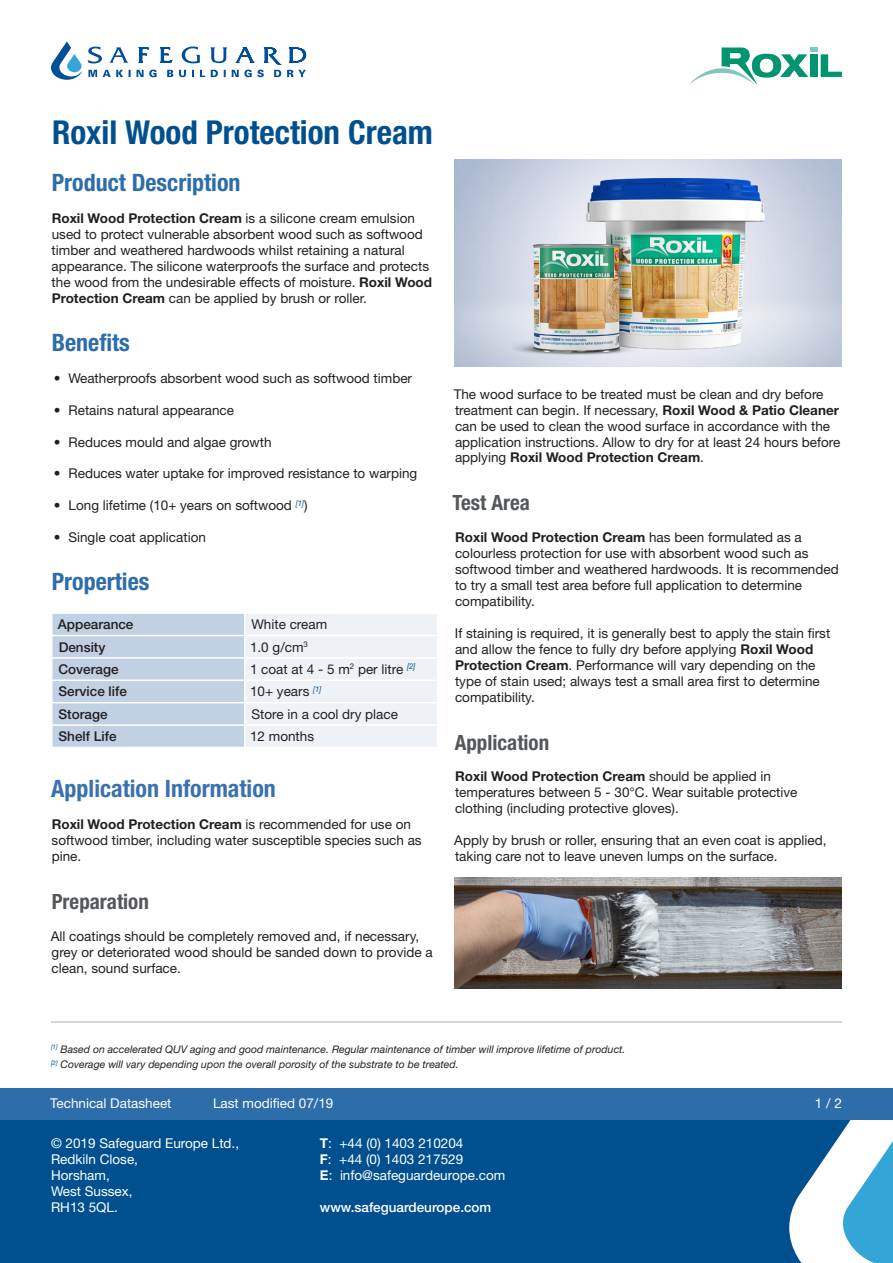
<style>
.page{position:relative;width:893px;height:1263px;background:#fff}
.page>*{position:absolute;margin:0;border:0;box-sizing:border-box;transform-origin:0 0}
.Header_1_-_7_5mm_Lea{font:700 condensed 33px "Helvetica Neue LT Std";color:#005090}
.Header_2_-_7_5mm_Lea{font:700 condensed 24px "Helvetica Neue LT Std";color:#2d6da9}
.Paragraph_-_3_75mm_L{font:700 condensed 24px "Helvetica Neue LT Std";color:#3b71ae}
.Header_3_-_7_5mm_Lea{font:700 condensed 21px "Helvetica Neue LT Std";color:#54575a}
.Paragraph_-_3_75mm_L-2{font:13.5px/15.9px "Helvetica Neue LT Std";color:#231f20}
.t1{font:13.5px/15.9px "Helvetica Neue LT Std";color:#fff}
.Table___Note_-_3_75m{font:13.5px "Helvetica Neue LT Std";color:#231f20}
.Table_Heading_-_3_75{font:500 13.5px "Helvetica Neue LT Std";color:#231f20}
.t2{font:500 13.5px "Helvetica Neue LT Std";color:#fff}
.Footnote_-_3_75mm_Le{font:italic 10.5px/15.9px "Helvetica Neue LT Std";color:#231f20}
.s1{font-weight:700}
</style>
<div class="page">
<div style="left:0;top:1103px;width:893px;height:160px;background:#005090"></div>
<svg style="left:789px;top:1119px;width:104px;height:144px"></svg>
<div style="left:0;top:1087px;width:893px;height:32px;background:#2d6da9"></div>
<svg style="left:51px;top:41px;width:255px;height:39px"></svg>
<svg style="left:689px;top:47px;width:153px;height:38px"></svg>
<svg style="left:52px;top:614px;width:385px;height:133px;background:#dae2ee"></svg>
<img style="left:454px;top:159px;width:388px;height:208px">
<hr style="left:51px;top:1021px;width:791px;height:2px;background:#cac8c8">
<img style="left:454px;top:877px;width:388px;height:112px">
<p class="Header_1_-_7_5mm_Lea" style="left:52px;top:112px;width:382px">Roxil Wood Protection Cream</p>
<h2 class="Header_2_-_7_5mm_Lea" style="left:52px;top:168px;width:190px">Product Description</h2>
<p class="Paragraph_-_3_75mm_L-2" style="left:52px;top:210px;width:382px"><span class="s1">Roxil Wood Protection Cream</span> is a silicone cream emulsion used to protect vulnerable absorbent wood such as softwood timber and weathered hardwoods whilst retaining a natural appearance. The silicone waterproofs the surface and protects the wood from the undesirable effects of moisture. <span class="s1">Roxil Wood Protection Cream</span> can be applied by brush or roller.</p>
<h2 class="Header_2_-_7_5mm_Lea" style="left:52px;top:328px;width:80px">Benefits</h2>
<p class="Paragraph_-_3_75mm_L-2" style="left:54px;top:370px;width:360px">• Weatherproofs absorbent wood such as softwood timber</p>
<p class="Paragraph_-_3_75mm_L-2" style="left:54px;top:402px;width:182px">• Retains natural appearance</p>
<p class="Paragraph_-_3_75mm_L-2" style="left:54px;top:434px;width:219px">• Reduces mould and algae growth</p>
<p class="Paragraph_-_3_75mm_L-2" style="left:54px;top:465px;width:365px">• Reduces water uptake for improved resistance to warping</p>
<p class="Paragraph_-_3_75mm_L-2" style="left:54px;top:497px;width:255px">• Long lifetime (10+ years on softwood <sup>[1]</sup>)</p>
<p class="Paragraph_-_3_75mm_L-2" style="left:54px;top:529px;width:153px">• Single coat application</p>
<h2 class="Header_2_-_7_5mm_Lea" style="left:52px;top:567px;width:99px">Properties</h2>
<p class="Table_Heading_-_3_75" style="left:58px;top:616px;width:77px">Appearance</p>
<p class="Table___Note_-_3_75m" style="left:251px;top:616px;width:77px">White cream</p>
<p class="Table_Heading_-_3_75" style="left:59px;top:639px;width:48px">Density</p>
<p class="Table___Note_-_3_75m" style="left:250px;top:639px;width:59px">1.0 g/cm<sup>3</sup></p>
<p class="Table_Heading_-_3_75" style="left:59px;top:661px;width:62px">Coverage</p>
<p class="Table___Note_-_3_75m" style="left:250px;top:661px;width:167px">1 coat at 4 - 5 m<sup>2</sup> per litre <sup>[2]</sup></p>
<p class="Table_Heading_-_3_75" style="left:59px;top:683px;width:70px">Service life</p>
<p class="Table___Note_-_3_75m" style="left:250px;top:683px;width:73px">10+ years <sup>[1]</sup></p>
<p class="Table_Heading_-_3_75" style="left:59px;top:706px;width:51px">Storage</p>
<p class="Table___Note_-_3_75m" style="left:251px;top:706px;width:148px">Store in a cool dry place</p>
<p class="Table_Heading_-_3_75" style="left:59px;top:728px;width:60px">Shelf Life</p>
<p class="Table___Note_-_3_75m" style="left:250px;top:728px;width:66px">12 months</p>
<p class="Paragraph_-_3_75mm_L" style="left:51px;top:774px;width:226px">Application Information</p>
<p class="Paragraph_-_3_75mm_L-2" style="left:52px;top:816px;width:372px"><span class="s1">Roxil Wood Protection Cream</span> is recommended for use on softwood timber, including water susceptible species such as pine.</p>
<p class="Header_3_-_7_5mm_Lea" style="left:52px;top:889px;width:99px">Preparation</p>
<p class="Paragraph_-_3_75mm_L-2" style="left:51px;top:928px;width:383px">All coatings should be completely removed and, if necessary, grey or deteriorated wood should be sanded down to provide a clean, sound surface.</p>
<p class="Paragraph_-_3_75mm_L-2" style="left:454px;top:386px;width:388px">The wood surface to be treated must be clean and dry before treatment can begin. If necessary, <span class="s1">Roxil Wood &amp; Patio Cleaner </span>can be used to clean the wood surface in accordance with the application instructions. Allow to dry for at least 24 hours before applying <span class="s1">Roxil Wood Protection Cream</span>.</p>
<p class="Header_3_-_7_5mm_Lea" style="left:453px;top:490px;width:79px">Test Area</p>
<p class="Paragraph_-_3_75mm_L-2" style="left:455px;top:529px;width:385px"><span class="s1">Roxil Wood Protection Cream</span> has been formulated as a colourless protection for use with absorbent wood such as softwood timber and weathered hardwoods. It is recommended to try a small test area before full application to determine compatibility.</p>
<p class="Paragraph_-_3_75mm_L-2" style="left:455px;top:625px;width:377px">If staining is required, it is generally best to apply the stain first and allow the fence to fully dry before applying <span class="s1">Roxil Wood Protection Cream</span>. Performance will vary depending on the type of stain used; always test a small area first to determine compatibility.</p>
<p class="Header_3_-_7_5mm_Lea" style="left:455px;top:729px;width:96px">Application</p>
<p class="Paragraph_-_3_75mm_L-2" style="left:455px;top:768px;width:344px"><span class="s1">Roxil Wood Protection Cream</span> should be applied in temperatures between 5 - 30°C. Wear suitable protective clothing (including protective gloves).</p>
<p class="Paragraph_-_3_75mm_L-2" style="left:454px;top:832px;width:374px">Apply by brush or roller, ensuring that an even coat is applied, taking care not to leave uneven lumps on the surface.</p>
<p class="Footnote_-_3_75mm_Le" style="left:51px;top:1041px;width:576px"><sup>[1]</sup> Based on accelerated QUV aging and good maintenance. Regular maintenance of timber will improve lifetime of product. <sup>[2]</sup> Coverage will vary depending upon the overall porosity of the substrate to be treated.</p>
<p class="t1" style="left:50px;top:1095px;width:123px">Technical Datasheet</p>
<p class="t1" style="left:213px;top:1095px;width:122px">Last modified 07/19</p>
<p class="t1" style="left:815px;top:1095px;width:29px">1 / 2</p>
<p class="t1" style="left:51px;top:1135px;width:190px">© 2019 Safeguard Europe Ltd.,<br>Redkiln Close,<br>Horsham,<br>West Sussex,<br>RH13 5QL.</p>
<p class="t1" style="left:320px;top:1135px;width:187px"><span class="s1">T</span>: +44 (0) 1403 210204<br><span class="s1">F</span>: +44 (0) 1403 217529<br><span class="s1">E</span>: info@safeguardeurope.com</p>
<p class="t2" style="left:320px;top:1199px;width:173px">www.safeguardeurope.com</p>
</div>
